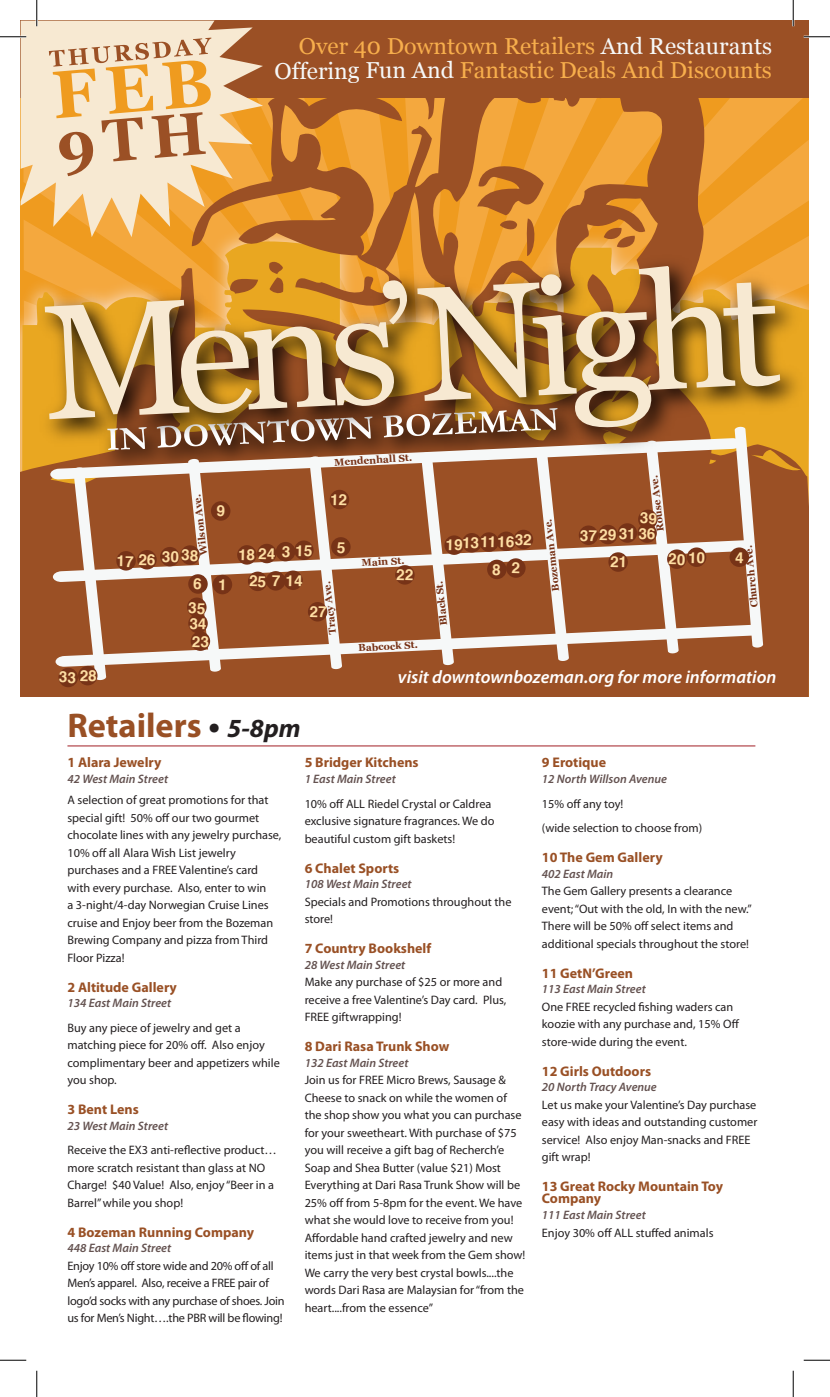
<style>
.page{position:relative;width:830px;height:1397px;background:#fff}
.page>*{position:absolute;margin:0;border:0;box-sizing:border-box;transform-origin:0 0}
.t1{font:700 34.3px "Myriad Pro";color:#995025}
.t2{font:23.1px/24.7px "Georgia";color:#f7ae4c;text-align:right}
.t3{font:italic 600 18.03px "Myriad Pro";color:#fff}
.t4{font:700 15.22px "Helvetica";color:#fedea3}
.t5{font:700 14px/12.2px "Myriad Pro";color:#995025}
.t6{font:12.25px/17.5px "Myriad Pro";color:#231f20}
.t7{font:italic 600 12.25px "Myriad Pro";color:#645250}
.t8{font:12.25px/17.5px "Myriad Pro";letter-spacing:-.02em;color:#231f20}
.t9{font:700 9.97px "Georgia";color:#773115}
.s1{color:#f6f8f8}
.s2{color:#231f20}
.s3{font-style:italic;font-size:26.25px;color:#231f20}
</style>
<div class="page">
<hr style="left:67px;top:745px;width:688px;height:1px;background:#a11e24">
<svg style="left:0;top:1359px;width:26px;height:1px"></svg>
<svg style="left:803px;top:1359px;width:27px;height:1px"></svg>
<svg style="left:36px;top:1370px;width:1px;height:26px"></svg>
<svg style="left:792px;top:1370px;width:1px;height:26px"></svg>
<svg style="left:0;top:0;width:830px;height:696px;background:#c18a56"></svg>
<p class="t2" style="left:274px;top:34px;width:499px">Over 40 Downtown Retailers <span class="s1">And Restaurants<br>Offering Fun And</span> Fantastic Deals And Discounts</p>
<p class="t9" style="left:197px;top:556px;width:63px;rotate:-96deg">Wilson Ave.</p>
<p class="t4" style="left:238px;top:541px;width:39px;rotate:1deg">18 24</p>
<p class="t4" style="left:249px;top:568px;width:55px;rotate:1deg">25 7 14</p>
<p class="t1" style="left:67px;top:703px;width:235px">Retailers <span class="s2">•</span> <span class="s3">5-8pm</span></p>
<p class="t9" style="left:334px;top:456px;width:80px;rotate:-4deg">Mendenhall St.</p>
<p class="t9" style="left:361px;top:556px;width:44px;rotate:-3deg">Main St.</p>
<p class="t9" style="left:326px;top:635px;width:55px;rotate:-96deg">Tracy Ave.</p>
<p class="t9" style="left:437px;top:626px;width:46px;rotate:-96deg">Black St.</p>
<p class="t9" style="left:358px;top:641px;width:61px;rotate:-3deg">Babcock St.</p>
<p class="t4" style="left:480px;top:529px;width:36px;rotate:1deg">1116</p>
<p class="t9" style="left:549px;top:592px;width:74px;rotate:-96deg">Bozeman Ave.</p>
<p class="t9" style="left:653px;top:532px;width:58px;rotate:-96deg">Rouse Ave.</p>
<p class="t4" style="left:619px;top:521px;width:38px;rotate:1deg">31 36</p>
<p class="t4" style="left:580px;top:522px;width:38px;rotate:1deg">37 29</p>
<p class="t9" style="left:747px;top:608px;width:64px;rotate:-95deg">Church Ave.</p>
<p class="t3" style="left:398px;top:665px;width:380px">visit downtownbozeman.org for more information</p>
<p class="t5" style="left:67px;top:756px;width:95px">1 Alara Jewelry</p>
<p class="t7" style="left:67px;top:771px;width:102px">42 West Main Street</p>
<p class="t6" style="left:67px;top:791px;width:215px">A selection of great promotions for that special gift! 50% off our two gourmet chocolate lines with any jewelry purchase, 10% off all Alara Wish List jewelry purchases and a FREE Valentine’s card with every purchase. Also, enter to win<br>a 3-night/4-day Norwegian Cruise Lines cruise and Enjoy beer from the Bozeman Brewing Company and pizza from Third Floor Pizza!</p>
<p class="t5" style="left:67px;top:980px;width:111px">2 Altitude Gallery</p>
<p class="t7" style="left:67px;top:995px;width:105px">134 East Main Street</p>
<p class="t6" style="left:67px;top:1018px;width:214px">Buy any piece of jewelry and get a matching piece for 20% off. Also enjoy complimentary beer and appetizers while you shop.</p>
<p class="t5" style="left:67px;top:1102px;width:73px">3 Bent Lens</p>
<p class="t7" style="left:67px;top:1118px;width:102px">23 West Main Street</p>
<p class="t6" style="left:67px;top:1141px;width:211px">Receive the EX3 anti-reflective product… more scratch resistant than glass at NO Charge! $40 Value! Also, enjoy “Beer in a Barrel” while you shop!</p>
<p class="t5" style="left:67px;top:1225px;width:188px">4 Bozeman Running Company</p>
<p class="t7" style="left:67px;top:1240px;width:105px">448 East Main Street</p>
<p class="t8" style="left:67px;top:1256px;width:219px">Enjoy 10% off store wide and 20% off of all Men’s apparel. Also, receive a FREE pair of logo’d socks with any purchase of shoes. Join us for Men’s Night….the PBR will be flowing!</p>
<p class="t5" style="left:304px;top:756px;width:115px">5 Bridger Kitchens</p>
<p class="t7" style="left:304px;top:771px;width:93px">1 East Main Street</p>
<p class="t6" style="left:304px;top:794px;width:191px">10% off ALL Riedel Crystal or Caldrea exclusive signature fragrances. We do beautiful custom gift baskets!</p>
<p class="t5" style="left:304px;top:861px;width:96px">6 Chalet Sports</p>
<p class="t7" style="left:304px;top:876px;width:108px">108 West Main Street</p>
<p class="t6" style="left:304px;top:892px;width:208px">Specials and Promotions throughout the store!</p>
<p class="t5" style="left:304px;top:941px;width:128px">7 Country Bookshelf</p>
<p class="t7" style="left:304px;top:957px;width:102px">28 West Main Street</p>
<p class="t6" style="left:304px;top:973px;width:203px">Make any purchase of $25 or more and receive a free Valentine’s Day card. Plus,<br>FREE giftwrapping!</p>
<p class="t5" style="left:304px;top:1039px;width:146px">8 Dari Rasa Trunk Show</p>
<p class="t7" style="left:304px;top:1055px;width:105px">132 East Main Street</p>
<p class="t6" style="left:304px;top:1071px;width:222px">Join us for FREE Micro Brews, Sausage &amp; Cheese to snack on while the women of the shop show you what you can purchase for your sweetheart. With purchase of $75 you will receive a gift bag of Recherch’e Soap and Shea Butter (value $21) Most Everything at Dari Rasa Trunk Show will be 25% off from 5-8pm for the event. We have what she would love to receive from you!<br>Affordable hand crafted jewelry and new items just in that week from the Gem show!<br>We carry the very best crystal bowls....the words Dari Rasa are Malaysian for “from the heart....from the essence”</p>
<p class="t5" style="left:542px;top:756px;width:66px">9 Erotique</p>
<p class="t7" style="left:542px;top:771px;width:126px">12 North Willson Avenue</p>
<p class="t6" style="left:542px;top:794px;width:83px">15% off any toy!</p>
<p class="t6" style="left:542px;top:819px;width:162px">(wide selection to choose from)</p>
<p class="t5" style="left:542px;top:850px;width:122px">10 The Gem Gallery</p>
<p class="t7" style="left:542px;top:866px;width:73px">402 East Main</p>
<p class="t6" style="left:542px;top:882px;width:211px">The Gem Gallery presents a clearance event; “Out with the old, In with the new.” There will be 50% off select items and additional specials throughout the store!</p>
<p class="t5" style="left:542px;top:966px;width:93px">11 GetN’Green</p>
<p class="t7" style="left:542px;top:981px;width:105px">113 East Main Street</p>
<p class="t6" style="left:542px;top:997px;width:199px">One FREE recycled fishing waders can koozie with any purchase and, 15% Off store-wide during the event.</p>
<p class="t5" style="left:542px;top:1064px;width:111px">12 Girls Outdoors</p>
<p class="t7" style="left:542px;top:1079px;width:116px">20 North Tracy Avenue</p>
<p class="t6" style="left:542px;top:1095px;width:217px">Let us make your Valentine’s Day purchase easy with ideas and outstanding customer service! Also enjoy Man-snacks and FREE gift wrap!</p>
<p class="t5" style="left:542px;top:1179px;width:183px">13 Great Rocky Mountain Toy<br>Company</p>
<p class="t7" style="left:542px;top:1207px;width:105px">111 East Main Street</p>
<p class="t6" style="left:542px;top:1223px;width:173px">Enjoy 30% off ALL stuffed animals</p>
</div>
